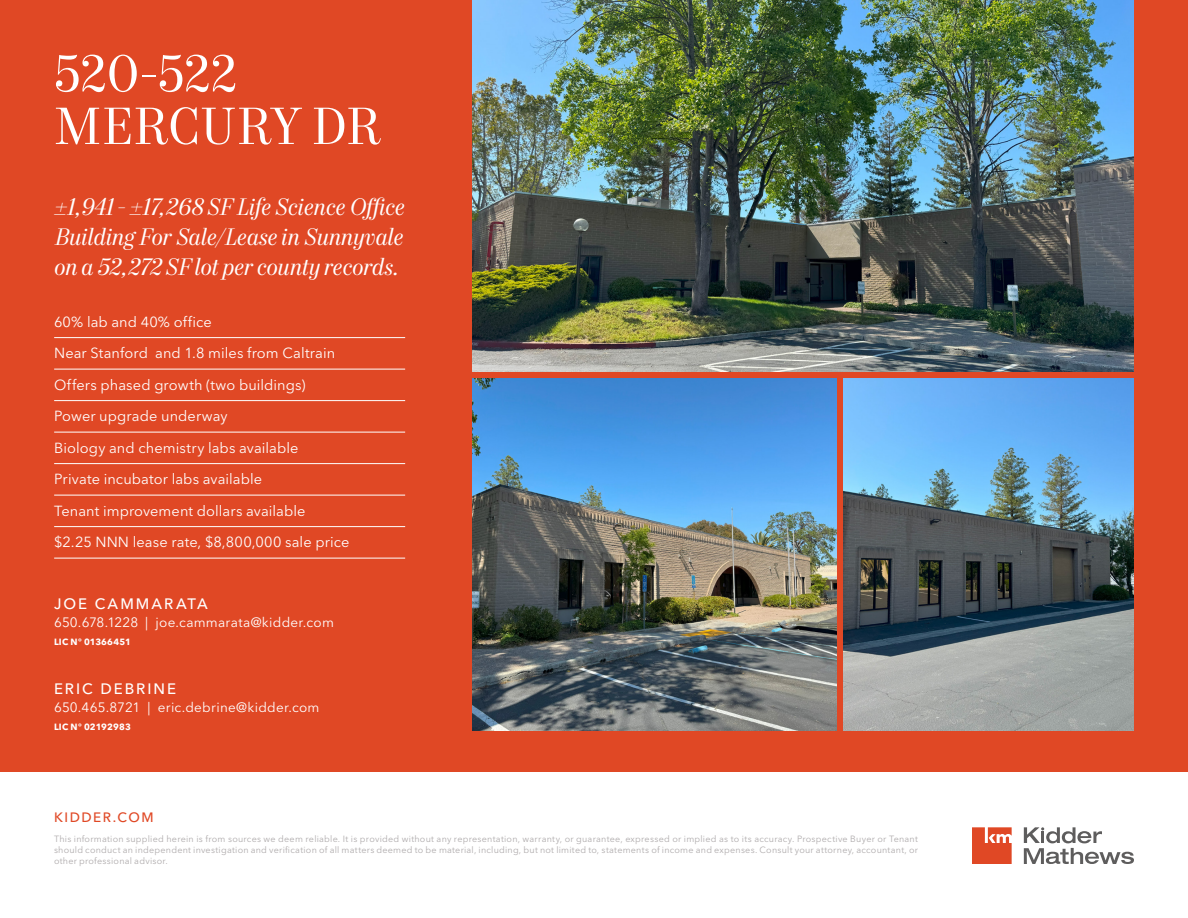
<style>
.page{position:relative;width:1188px;height:918px;background:#fff}
.page>*{position:absolute;margin:0;border:0;box-sizing:border-box;transform-origin:0 0}
.Headline_-_Level_1_-_White_2023{font:52.5px/52.5px "Mort Modern 08";letter-spacing:-.005em;color:#fff}
.Callout_Text_-_Italics_-_White_2023{font:italic 24px/30px "Mort Modern 08";letter-spacing:-.02em;color:#fff;text-align:justify}
.Contact_Info_-_Ash_2023{font:500 15px "Avenir Next LT Pro";letter-spacing:.135em;color:#fff}
.Factoids_-_White_2023{font:14.55px "Avenir Next LT Pro";letter-spacing:.005em;color:#fff}
.Contact_Info_-_Ash_2023-2{font:13.5px "Avenir Next LT Pro";letter-spacing:.02em;color:#fff}
.t1{font:500 13.5px "Avenir Next LT Pro";letter-spacing:.11em;color:#e04825}
.t2{font:9px/10.8px "Avenir Next LT Pro";letter-spacing:.025em;color:#afabac;text-align:justify}
.Contact_Info_-_Ash_2023-3{font:700 9px "Avenir Next LT Pro";letter-spacing:.015em;color:#fff}
</style>
<div class="page">
<div style="left:0;top:0;width:1188px;height:771px;background:#e04825"></div>
<img style="left:844px;top:379px;width:290px;height:351px">
<img style="left:472px;top:0;width:662px;height:372px">
<img style="left:472px;top:379px;width:365px;height:351px">
<hr style="left:54px;top:337px;width:351px;height:1px;background:#fff">
<hr style="left:54px;top:369px;width:351px;height:1px;background:#fff">
<hr style="left:54px;top:400px;width:351px;height:1px;background:#fff">
<hr style="left:54px;top:432px;width:351px;height:1px;background:#fff">
<hr style="left:54px;top:463px;width:351px;height:1px;background:#fff">
<hr style="left:54px;top:495px;width:351px;height:1px;background:#fff">
<hr style="left:54px;top:526px;width:351px;height:1px;background:#fff">
<hr style="left:54px;top:558px;width:351px;height:1px;background:#fff">
<svg style="left:1024px;top:827px;width:110px;height:37px"></svg>
<svg style="left:972px;top:827px;width:40px;height:37px"></svg>
<p class="Headline_-_Level_1_-_White_2023" style="left:54px;top:50px;width:329px">520-522<br>MERCURY DR</p>
<p class="Callout_Text_-_Italics_-_White_2023" style="left:54px;top:193px;width:353px">±1,941 - ±17,268 SF Life Science Office Building For Sale/Lease in Sunnyvale on a 52,272 SF lot per county records.</p>
<p class="Factoids_-_White_2023" style="left:54px;top:313px;width:159px">60% lab and 40% office</p>
<p class="Factoids_-_White_2023" style="left:54px;top:344px;width:283px">Near Stanford and 1.8 miles from Caltrain</p>
<p class="Factoids_-_White_2023" style="left:54px;top:376px;width:253px">Offers phased growth (two buildings)</p>
<p class="Factoids_-_White_2023" style="left:54px;top:407px;width:175px">Power upgrade underway</p>
<p class="Factoids_-_White_2023" style="left:54px;top:439px;width:246px">Biology and chemistry labs available</p>
<p class="Factoids_-_White_2023" style="left:54px;top:470px;width:210px">Private incubator labs available</p>
<p class="Factoids_-_White_2023" style="left:54px;top:502px;width:253px">Tenant improvement dollars available</p>
<p class="Factoids_-_White_2023" style="left:54px;top:533px;width:297px">$2.25 NNN lease rate, $8,800,000 sale price</p>
<p class="Contact_Info_-_Ash_2023" style="left:54px;top:594px;width:155px">JOE CAMMARATA</p>
<p class="Contact_Info_-_Ash_2023-2" style="left:54px;top:614px;width:281px">650.678.1228 | joe.cammarata@kidder.com</p>
<p class="Contact_Info_-_Ash_2023-3" style="left:54px;top:636px;width:78px">LIC N° 01366451</p>
<p class="Contact_Info_-_Ash_2023" style="left:54px;top:680px;width:124px">ERIC DEBRINE</p>
<p class="Contact_Info_-_Ash_2023-2" style="left:54px;top:700px;width:267px">650.465.8721 | eric.debrine@kidder.com</p>
<p class="Contact_Info_-_Ash_2023-3" style="left:54px;top:722px;width:78px">LIC N° 02192983</p>
<h3 class="t1" style="left:54px;top:809px;width:101px">KIDDER.COM</h3>
<p class="t2" style="left:54px;top:834px;width:866px">This information supplied herein is from sources we deem reliable. It is provided without any representation, warranty, or guarantee, expressed or implied as to its accuracy. Prospective Buyer or Tenant should conduct an independent investigation and verification of all matters deemed to be material, including, but not limited to, statements of income and expenses. Consult your attorney, accountant, or other professional advisor.</p>
</div>
